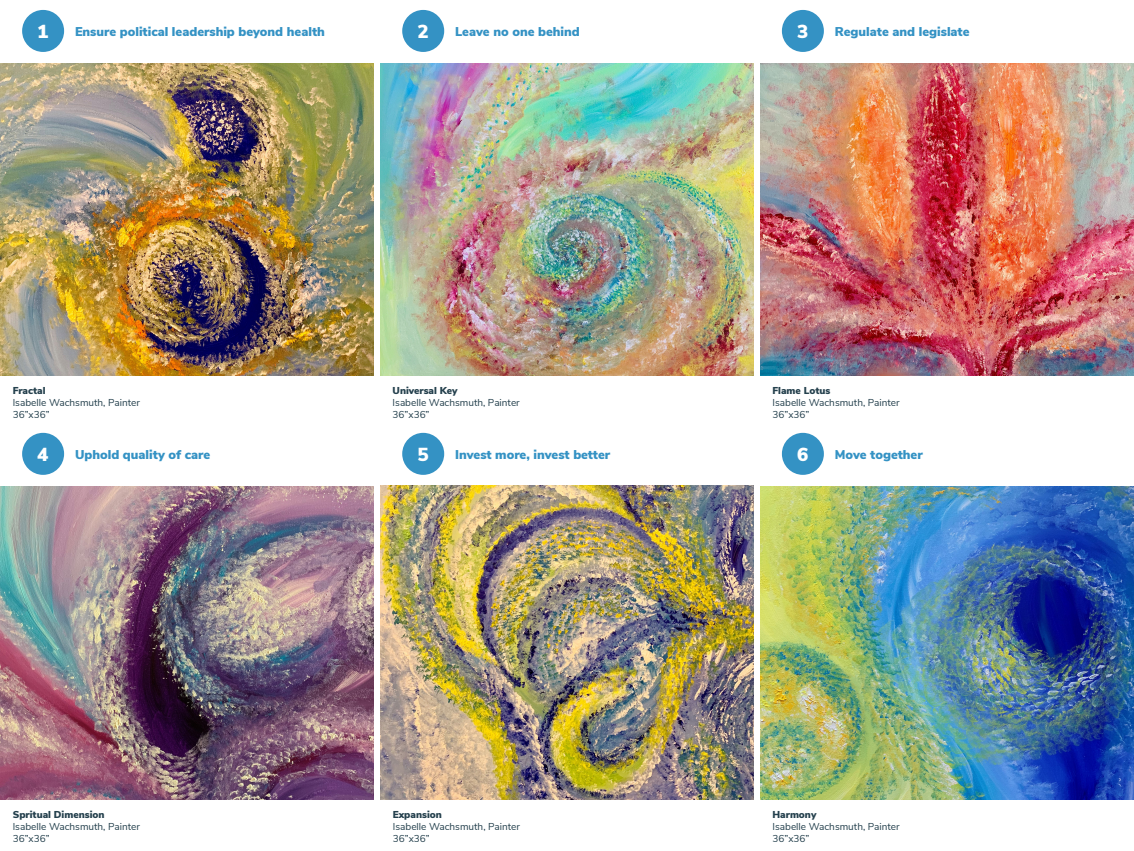
<style>
.page{position:relative;width:1134px;height:851px;background:#fff}
.page>*{position:absolute;margin:0;border:0;box-sizing:border-box;transform-origin:0 0}
.t1{font:900 18.8px "Nunito Sans";color:#fff}
.t2{font:900 12.75px "Nunito Sans";color:#3492c4}
.t3{font:10px "Nunito Sans";color:#24404d}
.t4{font:900 10px "Nunito Sans";color:#24404d}
</style>
<div class="page">
<img style="left:0;top:486px;width:374px;height:314px">
<img style="left:0;top:63px;width:374px;height:313px">
<img style="left:380px;top:63px;width:374px;height:313px">
<img style="left:760px;top:63px;width:374px;height:313px">
<img style="left:380px;top:485px;width:374px;height:315px">
<img style="left:760px;top:486px;width:374px;height:314px">
<div style="left:22px;top:10px;width:42px;height:42px;background:#3492c4;border-radius:50%"></div>
<div style="left:402px;top:10px;width:42px;height:42px;background:#3492c4;border-radius:50%"></div>
<div style="left:402px;top:433px;width:42px;height:42px;background:#3492c4;border-radius:50%"></div>
<div style="left:22px;top:433px;width:42px;height:42px;background:#3492c4;border-radius:50%"></div>
<div style="left:782px;top:10px;width:42px;height:42px;background:#3492c4;border-radius:50%"></div>
<div style="left:782px;top:433px;width:42px;height:42px;background:#3492c4;border-radius:50%"></div>
<p class="t1" style="left:37px;top:18px;width:13px">1</p>
<p class="t2" style="left:75px;top:22px;width:251px">Ensure political leadership beyond health</p>
<p class="t1" style="left:417px;top:18px;width:13px">2</p>
<p class="t2" style="left:455px;top:22px;width:126px">Leave no one behind</p>
<p class="t1" style="left:797px;top:18px;width:13px">3</p>
<p class="t2" style="left:835px;top:22px;width:136px">Regulate and legislate</p>
<p class="t4" style="left:13px;top:383px;width:34px">Fractal</p>
<p class="t3" style="left:13px;top:395px;width:129px">Isabelle Wachsmuth, Painter</p>
<p class="t3" style="left:13px;top:407px;width:38px">36”x36”</p>
<p class="t4" style="left:393px;top:383px;width:66px">Universal Key</p>
<p class="t3" style="left:393px;top:395px;width:129px">Isabelle Wachsmuth, Painter</p>
<p class="t3" style="left:393px;top:407px;width:38px">36”x36”</p>
<p class="t4" style="left:772px;top:383px;width:59px">Flame Lotus</p>
<p class="t3" style="left:772px;top:395px;width:129px">Isabelle Wachsmuth, Painter</p>
<p class="t3" style="left:772px;top:407px;width:38px">36”x36”</p>
<p class="t1" style="left:37px;top:441px;width:13px">4</p>
<p class="t2" style="left:75px;top:445px;width:137px">Uphold quality of care</p>
<p class="t1" style="left:417px;top:441px;width:13px">5</p>
<p class="t2" style="left:455px;top:445px;width:157px">Invest more, invest better</p>
<p class="t1" style="left:797px;top:441px;width:13px">6</p>
<p class="t2" style="left:835px;top:445px;width:89px">Move together</p>
<p class="t4" style="left:13px;top:807px;width:93px">Spritual Dimension</p>
<p class="t3" style="left:13px;top:819px;width:129px">Isabelle Wachsmuth, Painter</p>
<p class="t3" style="left:13px;top:831px;width:38px">36”x36”</p>
<p class="t4" style="left:393px;top:807px;width:51px">Expansion</p>
<p class="t3" style="left:393px;top:819px;width:129px">Isabelle Wachsmuth, Painter</p>
<p class="t3" style="left:393px;top:831px;width:38px">36”x36”</p>
<p class="t4" style="left:772px;top:807px;width:45px">Harmony</p>
<p class="t3" style="left:772px;top:819px;width:129px">Isabelle Wachsmuth, Painter</p>
<p class="t3" style="left:772px;top:831px;width:38px">36”x36”</p>
</div>
